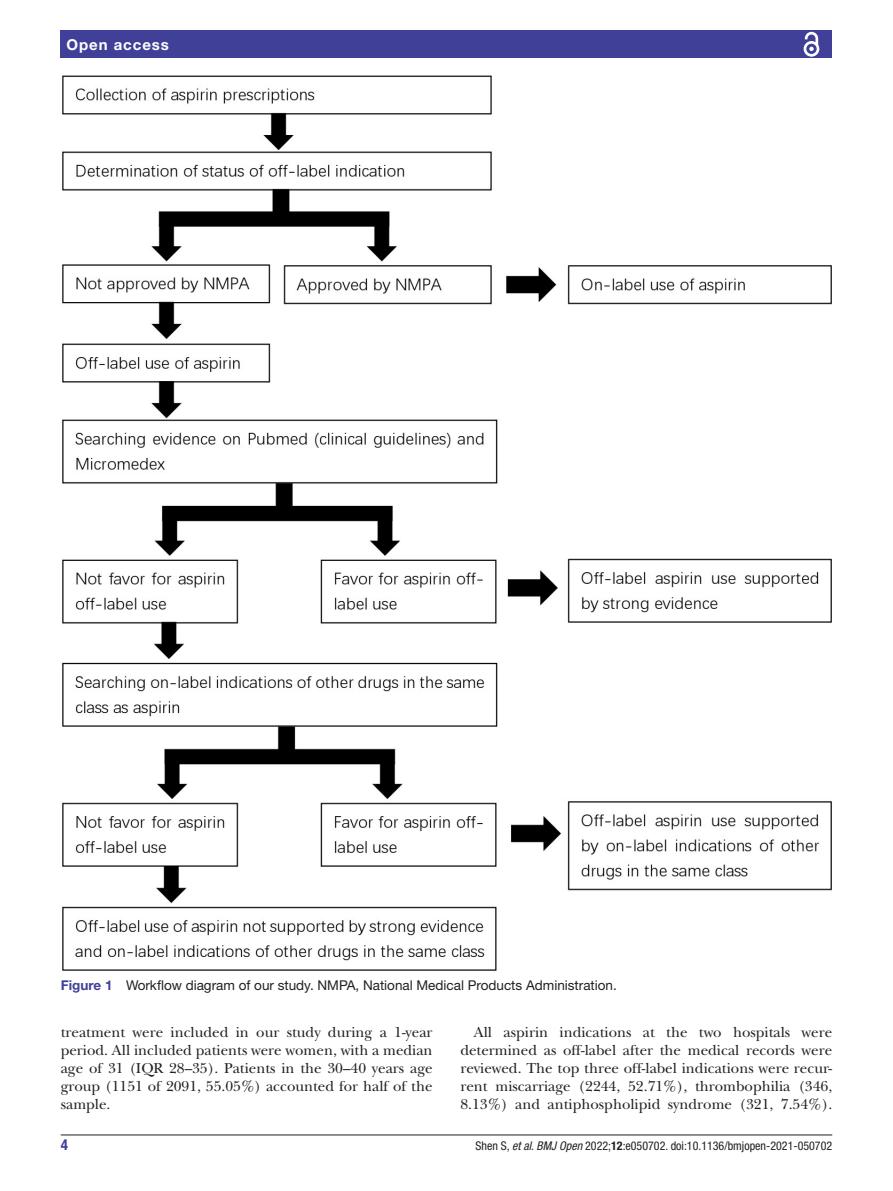
<style>
.page{position:relative;width:893px;height:1191px;background:#fff}
.page>*{position:absolute;margin:0;border:0;box-sizing:border-box;transform-origin:0 0}
.t1{font:15px/18px "New Baskerville";color:#231f20;text-align:justify}
.t2{font:700 15px "Helvetica Neue LT Std";letter-spacing:.065em;color:#fff}
.t3{font:700 condensed 15px "Helvetica Neue LT Std";color:#414099}
.t4{font:13.5px "Helvetica Neue LT Std";color:#231f20}
.t5{font:condensed 12px "Helvetica Neue LT Std";color:#231f20}
.s1{font-weight:700;color:#414099}
.s2{font-style:italic}
.s3{font-weight:700}
</style>
<div class="page">
<hr style="left:61px;top:1134px;width:771px;height:1px;background:#231f20">
<div style="left:61px;top:31px;width:771px;height:27px;background:#414099"></div>
<svg style="left:803px;top:31px;width:17px;height:26px"></svg>
<img style="left:62px;top:75px;width:770px;height:896px">
<p class="t2" style="left:66px;top:35px;width:104px">Open access</p>
<p class="t4" style="left:61px;top:977px;width:558px"><span class="s1">Figure 1</span> Workflow diagram of our study. NMPA, National Medical Products Administration.</p>
<p class="t1" style="left:61px;top:1023px;width:373px">treatment were included in our study during a 1-year period. All included patients were women, with a median age of 31 (IQR 28–35). Patients in the 30–40 years age group (1151 of 2091, 55.05%) accounted for half of the sample.</p>
<p class="t1" style="left:460px;top:1023px;width:373px;text-indent:14px">All aspirin indications at the two hospitals were determined as off-label after the medical records were reviewed. The top three off-label indications were recur&shy;rent miscarriage (2244, 52.71%), thrombophilia (346, 8.13%) and antiphospholipid syndrome (321, 7.54%).</p>
<p class="t3" style="left:61px;top:1135px;width:9px">4</p>
<p class="t5" style="left:475px;top:1138px;width:358px">Shen S, <span class="s2">et al</span>. <span class="s2">BMJ Open</span> 2022;<span class="s3">12</span>:e050702. doi:10.1136/bmjopen-2021-050702</p>
</div>
